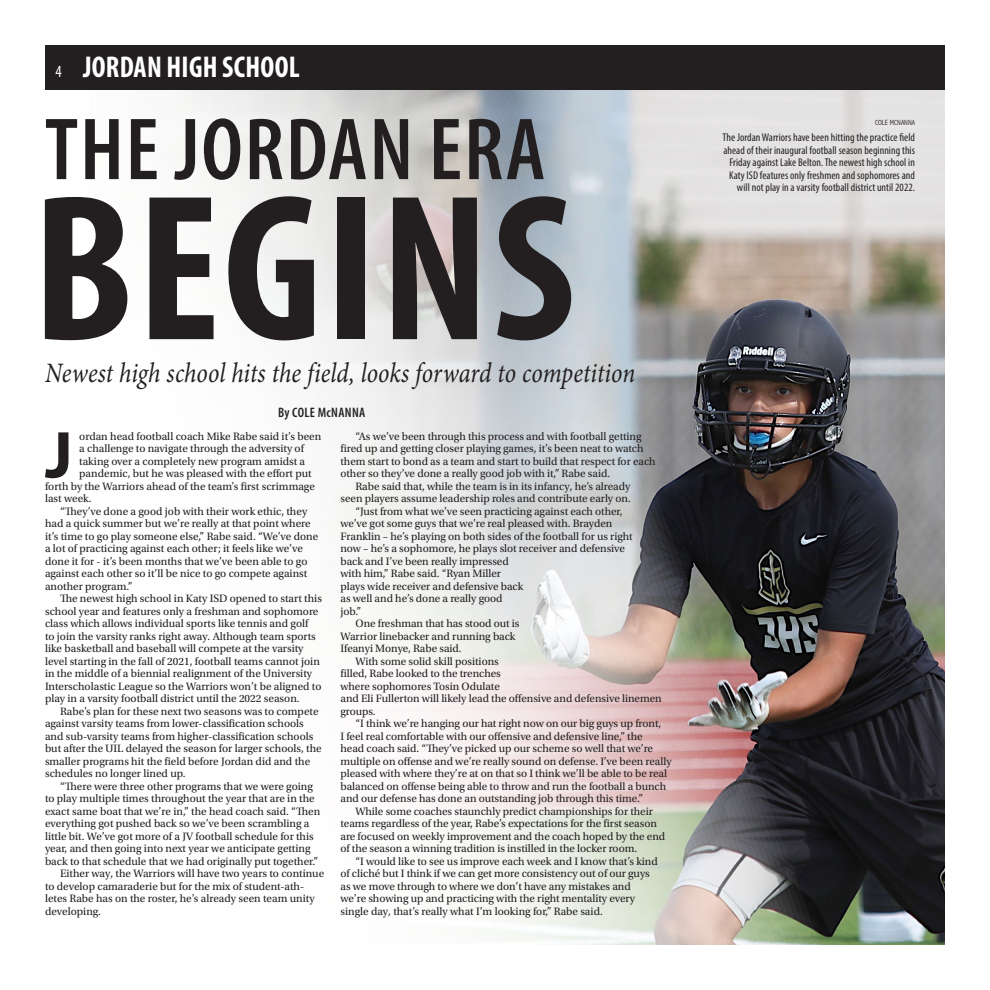
<style>
.page{position:relative;width:990px;height:990px;background:#fff}
.page>*{position:absolute;margin:0;border:0;box-sizing:border-box;transform-origin:0 0}
.Body_Copy{font:700 condensed 210px "Myriad Pro";letter-spacing:.015em;color:#231f20}
.Body_Copy-2{font:600 condensed 89px "Myriad Pro";letter-spacing:.02em;color:#231f20}
.Body_Copy-3{font:700 66.88px "Myriad Pro";color:#231f20}
.Brief_Copy_BOX_BOLD{font:700 condensed 30.12px "Myriad Pro";letter-spacing:.01em;color:#fff;scale:.95 1}
.Headline_BOLD{font:italic 28.12px "Minion Pro";color:#231f20;scale:.85 1}
.Byline_-_First_Line{font:600 condensed 13.75px "Myriad Pro";letter-spacing:.03em;color:#231f20}
.Body_Copy-4{font:11.25px/12.5px "Utopia Std";letter-spacing:-.005em;color:#231f20}
.Photo_Cutline{font:condensed 11.25px/12.5px "Myriad Pro";letter-spacing:.005em;color:#231f20;text-align:right}
.Photo_Credit{font:300 condensed 7.5px "Abadi";color:#231f20}
.s1{font-weight:400;font-size:17px}
</style>
<div class="page">
<div style="left:45px;top:45px;width:900px;height:45px;background:#231f20"></div>
<img style="left:184px;top:90px;width:761px;height:855px">
<p class="Brief_Copy_BOX_BOLD" style="left:56px;top:49px;width:259px"><span class="s1">4</span> JORDAN HIGH SCHOOL</p>
<p class="Body_Copy-2" style="left:45px;top:95px;width:502px">THE JORDAN ERA</p>
<p class="Body_Copy" style="left:33px;top:138px;width:544px">BEGINS</p>
<p class="Headline_BOLD" style="left:45px;top:354px;width:696px">Newest high school hits the field, looks forward to competition</p>
<p class="Byline_-_First_Line" style="left:278px;top:404px;width:89px">By COLE McNANNA</p>
<p class="Body_Copy-3" style="left:45px;top:411px;width:29px">J</p>
<p class="Body_Copy-4" style="left:79px;top:430px;width:244px">ordan head football coach Mike Rabe said it’s been</p>
<p class="Body_Copy-4" style="left:79px;top:443px;width:226px">a challenge to navigate through the adversity of</p>
<p class="Body_Copy-4" style="left:79px;top:455px;width:227px">taking over a completely new program amidst a</p>
<p class="Body_Copy-4" style="left:79px;top:468px;width:234px">pandemic, but he was pleased with the effort put</p>
<p class="Body_Copy-4" style="left:45px;top:480px;width:271px">forth by the Warriors ahead of the team’s first scrimmage</p>
<p class="Body_Copy-4" style="left:45px;top:493px;width:48px">last week.</p>
<p class="Body_Copy-4" style="left:45px;top:505px;width:275px;text-indent:15px">“They’ve done a good job with their work ethic, they had a quick summer but we’re really at that point where it’s time to go play someone else,” Rabe said. “We’ve done a lot of practicing against each other; it feels like we’ve done it for - it’s been months that we’ve been able to go against each other so it’ll be nice to go compete against another program.”</p>
<p class="Body_Copy-4" style="left:45px;top:593px;width:278px;text-indent:15px">The newest high school in Katy ISD opened to start this school year and features only a freshman and sophomore class which allows individual sports like tennis and golf<br>to join the varsity ranks right away. Although team sports like basketball and baseball will compete at the varsity level starting in the fall of 2021, football teams cannot join in the middle of a biennial realignment of the University Interscholastic League so the Warriors won’t be aligned to play in a varsity football district until the 2022 season.</p>
<p class="Body_Copy-4" style="left:45px;top:705px;width:278px;text-indent:15px">Rabe’s plan for these next two seasons was to compete against varsity teams from lower-classification schools and sub-varsity teams from higher-classification schools but after the UIL delayed the season for larger schools, the smaller programs hit the field before Jordan did and the schedules no longer lined up.</p>
<p class="Body_Copy-4" style="left:45px;top:780px;width:277px;text-indent:15px">“There were three other programs that we were going to play multiple times throughout the year that are in the exact same boat that we’re in,” the head coach said. “Then everything got pushed back so we’ve been scrambling a little bit. We’ve got more of a JV football schedule for this year, and then going into next year we anticipate getting back to that schedule that we had originally put together.”</p>
<p class="Body_Copy-4" style="left:45px;top:868px;width:281px;text-indent:15px">Either way, the Warriors will have two years to continue to develop camaraderie but for the mix of student-ath&shy;letes Rabe has on the roster, he’s already seen team unity developing.</p>
<p class="Body_Copy-4" style="left:340px;top:430px;width:317px;text-indent:15px">“As we’ve been through this process and with football getting fired up and getting closer playing games, it’s been neat to watch them start to bond as a team and start to build that respect for each other so they’ve done a really good job with it,” Rabe said.</p>
<p class="Body_Copy-4" style="left:340px;top:480px;width:292px;text-align:right">Rabe said that, while the team is in its infancy, he’s already seen players assume leadership roles and contribute early on.</p>
<p class="Body_Copy-4" style="left:340px;top:505px;width:294px;text-indent:15px">“Just from what we’ve seen practicing against each other, we’ve got some guys that we’re real pleased with. Brayden Franklin – he’s playing on both sides of the football for us right now – he’s a sophomore, he plays slot receiver and defensive back and I’ve been really impressed<br>with him,” Rabe said. “Ryan Miller<br>plays wide receiver and defensive back<br>as well and he’s done a really good<br>job.”</p>
<p class="Body_Copy-4" style="left:340px;top:618px;width:181px;text-indent:15px">One freshman that has stood out is<br>Warrior linebacker and running back<br>Ifeanyi Monye, Rabe said.</p>
<p class="Body_Copy-4" style="left:340px;top:655px;width:323px;text-indent:15px">With some solid skill positions<br>filled, Rabe looked to the trenches<br>where sophomores Tosin Odulate<br>and Eli Fullerton will likely lead the offensive and defensive linemen groups.</p>
<p class="Body_Copy-4" style="left:340px;top:718px;width:333px;text-indent:15px">“I think we’re hanging our hat right now on our big guys up front,<br>I feel real comfortable with our offensive and defensive line,” the<br>head coach said. “They’ve picked up our scheme so well that we’re multiple on offense and we’re really sound on defense. I’ve been really pleased with where they’re at on that so I think we’ll be able to be real balanced on offense being able to throw and run the football a bunch and our defense has done an outstanding job through this time.”</p>
<p class="Body_Copy-4" style="left:340px;top:805px;width:326px;text-indent:15px">While some coaches staunchly predict championships for their teams regardless of the year, Rabe’s expectations for the first season are focused on weekly improvement and the coach hoped by the end of the season a winning tradition is instilled in the locker room.</p>
<p class="Body_Copy-4" style="left:340px;top:855px;width:319px;text-indent:15px">“I would like to see us improve each week and I know that’s kind of cliché but I think if we can get more consistency out of our guys as we move through to where we don’t have any mistakes and we’re showing up and practicing with the right mentality every single day, that’s really what I’m looking for,” Rabe said.</p>
<p class="Photo_Credit" style="left:875px;top:118px;width:41px">COLE MCNANNA</p>
<p class="Photo_Cutline" style="left:723px;top:131px;width:194px">The Jordan Warriors have been hitting the practice field ahead of their inaugural football season beginning this Friday against Lake Belton. The newest high school in Katy ISD features only freshmen and sophomores and will not play in a varsity football district until 2022.</p>
</div>
